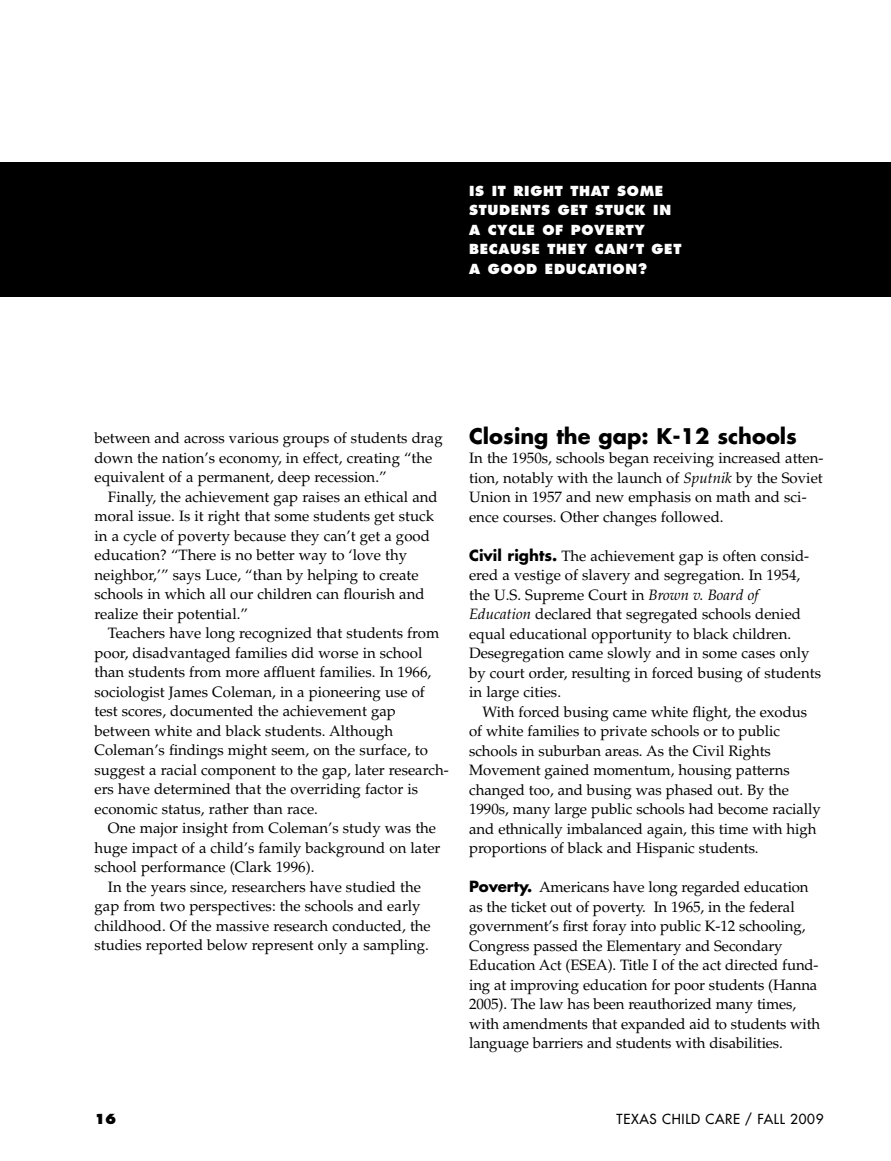
<style>
.page{position:relative;width:891px;height:1161px;background:#fff}
.page>*{position:absolute;margin:0;border:0;box-sizing:border-box;transform-origin:0 0}
.t1{font:700 21px "Futura";color:#000}
.t2{font:15px/19.5px "Palatino";color:#000}
.t3{font:800 13.5px/19.5px "Futura";letter-spacing:.05em;color:#fff}
.t4{font:13.5px "Futura";letter-spacing:.05em;color:#000}
.t5{font:800 13.5px "Futura";color:#000}
.s1{font-style:italic}
.s2{font-family:"Futura";font-weight:700}
</style>
<div class="page">
<div style="left:0;top:162px;width:891px;height:135px;background:#000"></div>
<p class="t3" style="left:469px;top:181px;width:214px">IS IT RIGHT THAT SOME<br>STUDENTS GET STUCK IN<br>A CYCLE OF POVERTY<br>BECAUSE THEY CAN’T GET<br>A GOOD EDUCATION?</p>
<p class="t2" style="left:94px;top:429px;width:350px">between and across various groups of students drag down the nation’s economy, in effect, creating “the equivalent of a permanent, deep recession.”</p>
<p class="t2" style="left:94px;top:487px;width:345px;text-indent:14px">Finally, the achievement gap raises an ethical and moral issue. Is it right that some students get stuck in a cycle of poverty because they can’t get a good education? “There is no better way to ‘love thy neighbor,’” says Luce, “than by helping to create schools in which all our children can flourish and realize their potential.”</p>
<p class="t2" style="left:94px;top:624px;width:356px;text-indent:14px">Teachers have long recognized that students from poor, disadvantaged families did worse in school than students from more affluent families. In 1966, sociologist James Coleman, in a pioneering use of test scores, documented the achievement gap between white and black students. Although Coleman’s findings might seem, on the surface, to suggest a racial component to the gap, later research&shy;ers have determined that the overriding factor is economic status, rather than race.</p>
<p class="t2" style="left:94px;top:819px;width:347px;text-indent:14px">One major insight from Coleman’s study was the huge impact of a child’s family background on later school performance (Clark 1996).</p>
<p class="t2" style="left:94px;top:877px;width:338px;text-indent:14px">In the years since, researchers have studied the gap from two perspectives: the schools and early childhood. Of the massive research conducted, the studies reported below represent only a sampling.</p>
<h1 class="t1" style="left:469px;top:421px;width:329px">Closing the gap: K-12 schools</h1>
<p class="t2" style="left:469px;top:448px;width:356px">In the 1950s, schools began receiving increased atten&shy;tion, notably with the launch of <span class="s1">Sputnik</span> by the Soviet Union in 1957 and new emphasis on math and sci&shy;ence courses. Other changes followed.</p>
<p class="t2" style="left:469px;top:546px;width:353px"><span class="s2">Civil rights.</span> The achievement gap is often consid&shy;ered a vestige of slavery and segregation. In 1954, the U.S. Supreme Court in <span class="s1">Brown v. Board of Education</span> declared that segregated schools denied equal educational opportunity to black children.<br>Desegregation came slowly and in some cases only by court order, resulting in forced busing of students in large cities.</p>
<p class="t2" style="left:469px;top:702px;width:353px;text-indent:14px">With forced busing came white flight, the exodus of white families to private schools or to public schools in suburban areas. As the Civil Rights Movement gained momentum, housing patterns changed too, and busing was phased out. By the 1990s, many large public schools had become racially and ethnically imbalanced again, this time with high proportions of black and Hispanic students.</p>
<p class="t2" style="left:469px;top:877px;width:353px"><span class="s2">Poverty.</span> Americans have long regarded education as the ticket out of poverty. In 1965, in the federal government’s first foray into public K-12 schooling, Congress passed the Elementary and Secondary Education Act (ESEA). Title I of the act directed fund&shy;ing at improving education for poor students (Hanna 2005). The law has been reauthorized many times, with amendments that expanded aid to students with language barriers and students with disabilities.</p>
<p class="t5" style="left:94px;top:1111px;width:23px">16</p>
<p class="t4" style="left:617px;top:1111px;width:156px">TEXAS CHILD CARE / FALL</p>
<p class="t4" style="left:790px;top:1111px;width:35px">2009</p>
</div>
